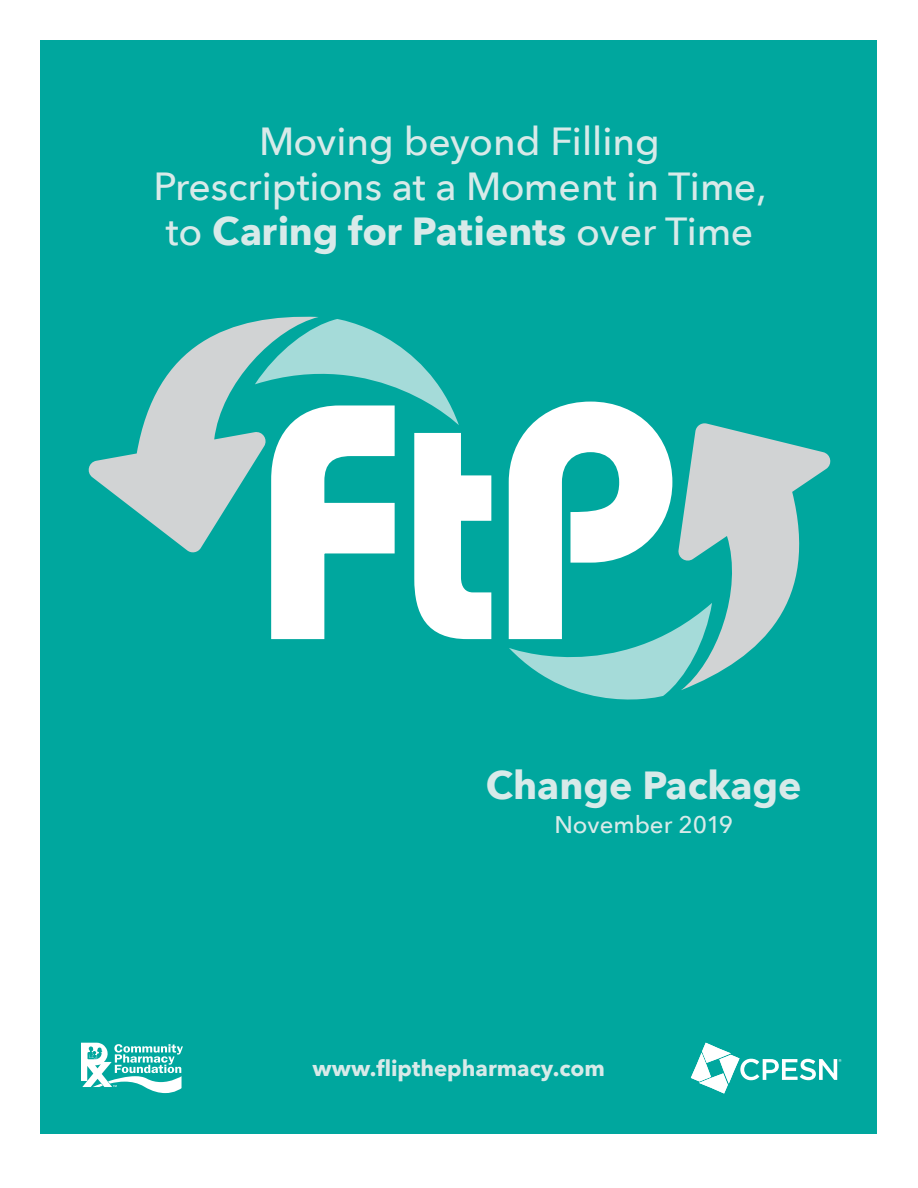
<style>
.page{position:relative;width:918px;height:1188px;background:#fff}
.page>*{position:absolute;margin:0;border:0;box-sizing:border-box;transform-origin:0 0}
.t1{font:500 39.15px/44.7px "Avenir Next";color:#d8eae9;text-align:center}
.t2{font:700 39.15px "Avenir Next";color:#d8eae9}
.t3{font:500 24px "Avenir Next";color:#d8eae9}
.t4{font:700 22.2px "Avenir Next";color:#d8eae9}
.s1{font-weight:700}
</style>
<div class="page">
<div style="left:40px;top:40px;width:838px;height:1094px;background:#00a79e"></div>
<svg style="left:88px;top:316px;width:230px;height:237px"></svg>
<svg style="left:255px;top:319px;width:237px;height:321px"></svg>
<svg style="left:508px;top:401px;width:323px;height:299px"></svg>
<svg style="left:81px;top:1043px;width:102px;height:50px"></svg>
<svg style="left:691px;top:1043px;width:150px;height:51px"></svg>
<p class="t1" style="left:154px;top:118px;width:614px">Moving beyond Filling<br>Prescriptions at a Moment in Time, to <span class="s1">Caring for Patients</span> over Time</p>
<p class="t2" style="left:486px;top:761px;width:317px">Change Package</p>
<p class="t3" style="left:554px;top:804px;width:180px">November 2019</p>
<p class="t4" style="left:313px;top:1055px;width:294px">www.flipthepharmacy.com</p>
</div>
